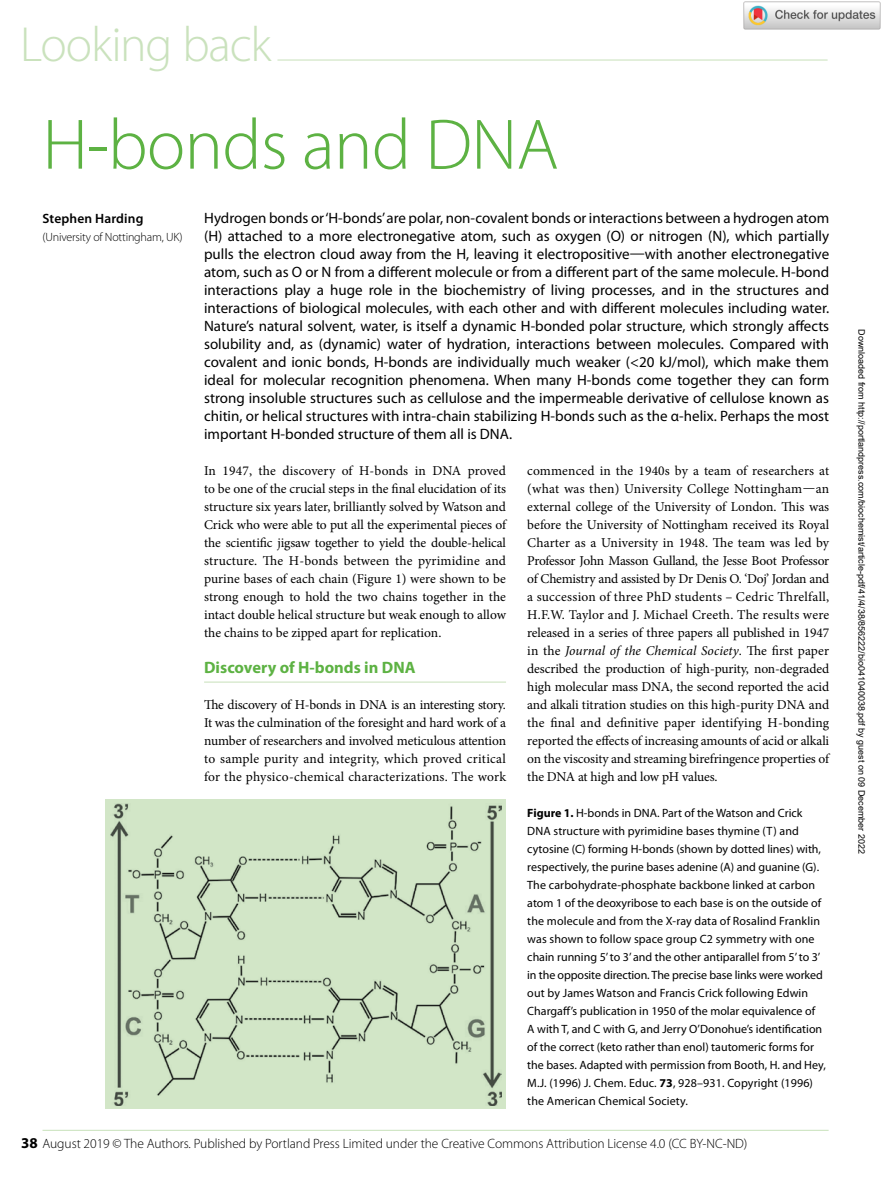
<style>
.page{position:relative;width:893px;height:1183px;background:#fff}
.page>*{position:absolute;margin:0;border:0;box-sizing:border-box;transform-origin:0 0}
.t1{font:300 72px "Myriad Pro";letter-spacing:-.01em;color:#5db243}
.t2{font:300 49.5px "Myriad Pro";letter-spacing:-.025em;color:#cae2bd}
.t3{font:700 16.5px "Myriad Pro";color:#5db243}
.t4{font:15px/18px "Myriad Pro";color:#000;text-align:justify}
.t5{font:13.5px/18px "Minion Pro";color:#000;text-align:justify}
.t6{font:300 13.5px "Myriad Pro";letter-spacing:-.005em;color:#000}
.t7{font:600 13.5px "Myriad Pro";letter-spacing:.01em;color:#000}
.t8{font:12px/18px "Myriad Pro";color:#000}
.t9{font:300 12px "Myriad Pro";letter-spacing:-.015em;color:#000}
.t10{font:9px "Arial";color:#000}
.s1{font-style:italic}
.s2{font-weight:700}
.s3{font-weight:700;font-size:15px}
</style>
<div class="page">
<hr style="left:43px;top:1129px;width:786px;height:1px;background:#cae2bd">
<hr style="left:277px;top:59px;width:551px;height:2px;background:#cae2bd">
<hr style="left:204px;top:681px;width:302px;height:1px;background:#cae2bd">
<div style="left:106px;top:799px;width:400px;height:309px;background:#d2e6c7"></div>
<img style="left:110px;top:803px;width:392px;height:302px">
<img style="left:743px;top:1px;width:138px;height:29px">
<h2 class="t2" style="left:20px;top:17px;width:253px">Looking back</h2>
<h1 class="t1" style="left:43px;top:105px;width:518px">H-bonds and DNA</h1>
<p class="t7" style="left:43px;top:209px;width:102px">Stephen Harding</p>
<p class="t9" style="left:43px;top:230px;width:142px">(University of Nottingham, UK)</p>
<p class="t4" style="left:204px;top:208px;width:627px">Hydrogen bonds or ‘H-bonds’ are polar, non-covalent bonds or interactions between a hydrogen atom (H) attached to a more electronegative atom, such as oxygen (O) or nitrogen (N), which partially pulls the electron cloud away from the H, leaving it electropositive—with another electronegative atom, such as O or N from a different molecule or from a different part of the same molecule. H-bond interactions play a huge role in the biochemistry of living processes, and in the structures and interactions of biological molecules, with each other and with different molecules including water.<br>Nature’s natural solvent, water, is itself a dynamic H-bonded polar structure, which strongly affects solubility and, as (dynamic) water of hydration, interactions between molecules. Compared with covalent and ionic bonds, H-bonds are individually much weaker (&lt;20 kJ/mol), which make them ideal for molecular recognition phenomena. When many H-bonds come together they can form strong insoluble structures such as cellulose and the impermeable derivative of cellulose known as chitin, or helical structures with intra-chain stabilizing H-bonds such as the α-helix. Perhaps the most important H-bonded structure of them all is DNA.</p>
<p class="t5" style="left:204px;top:461px;width:303px">In 1947, the discovery of H-bonds in DNA proved to be one of the crucial steps in the final elucidation of its structure six years later, brilliantly solved by Watson and Crick who were able to put all the experimental pieces of the scientific jigsaw together to yield the double-helical structure. The H-bonds between the pyrimidine and purine bases of each chain (Figure 1) were shown to be strong enough to hold the two chains together in the intact double helical structure but weak enough to allow the chains to be zipped apart for replication.</p>
<p class="t3" style="left:204px;top:656px;width:213px">Discovery of H-bonds in DNA</p>
<p class="t5" style="left:204px;top:695px;width:303px">The discovery of H-bonds in DNA is an interesting story.<br>It was the culmination of the foresight and hard work of a number of researchers and involved meticulous attention to sample purity and integrity, which proved critical for the physico-chemical characterizations. The work</p>
<p class="t5" style="left:527px;top:461px;width:303px">commenced in the 1940s by a team of researchers at (what was then) University College Nottingham—an external college of the University of London. This was before the University of Nottingham received its Royal Charter as a University in 1948. The team was led by Professor John Masson Gulland, the Jesse Boot Professor of Chemistry and assisted by Dr Denis O. ‘Doj’ Jordan and a succession of three PhD students – Cedric Threlfall, H.F.W. Taylor and J. Michael Creeth. The results were released in a series of three papers all published in 1947 in the <span class="s1">Journal of the Chemical Society</span>. The first paper described the production of high-purity, non-degraded high molecular mass DNA, the second reported the acid and alkali titration studies on this high-purity DNA and the final and definitive paper identifying H-bonding reported the effects of increasing amounts of acid or alkali on the viscosity and streaming birefringence properties of the DNA at high and low pH values.</p>
<p class="t8" style="left:527px;top:803px;width:300px"><span class="s2">Figure 1.</span> H-bonds in DNA. Part of the Watson and Crick DNA structure with pyrimidine bases thymine (T) and cytosine (C) forming H-bonds (shown by dotted lines) with, respectively, the purine bases adenine (A) and guanine (G).<br>The carbohydrate-phosphate backbone linked at carbon atom 1 of the deoxyribose to each base is on the outside of the molecule and from the X-ray data of Rosalind Franklin was shown to follow space group C2 symmetry with one chain running 5’ to 3’ and the other antiparallel from 5’ to 3’ in the opposite direction. The precise base links were worked out by James Watson and Francis Crick following Edwin Chargaff’s publication in 1950 of the molar equivalence of<br>A with T, and C with G, and Jerry O’Donohue’s identification of the correct (keto rather than enol) tautomeric forms for the bases. Adapted with permission from Booth, H. and Hey, M.J. (1996) J. Chem. Educ. <span class="s2">73</span>, 928–931. Copyright (1996) the American Chemical Society.</p>
<p class="t6" style="left:21px;top:1135px;width:728px"><span class="s3">38</span> August 2019 © The Authors. Published by Portland Press Limited under the Creative Commons Attribution License 4.0 (CC BY-NC-ND)</p>
<p class="t10" style="left:865px;top:329px;width:526px;rotate:90deg">Downloaded from http://portlandpress.com/biochemist/article-pdf/41/4/38/856222/bio041040038.pdf by guest on 09 December 2022</p>
</div>
